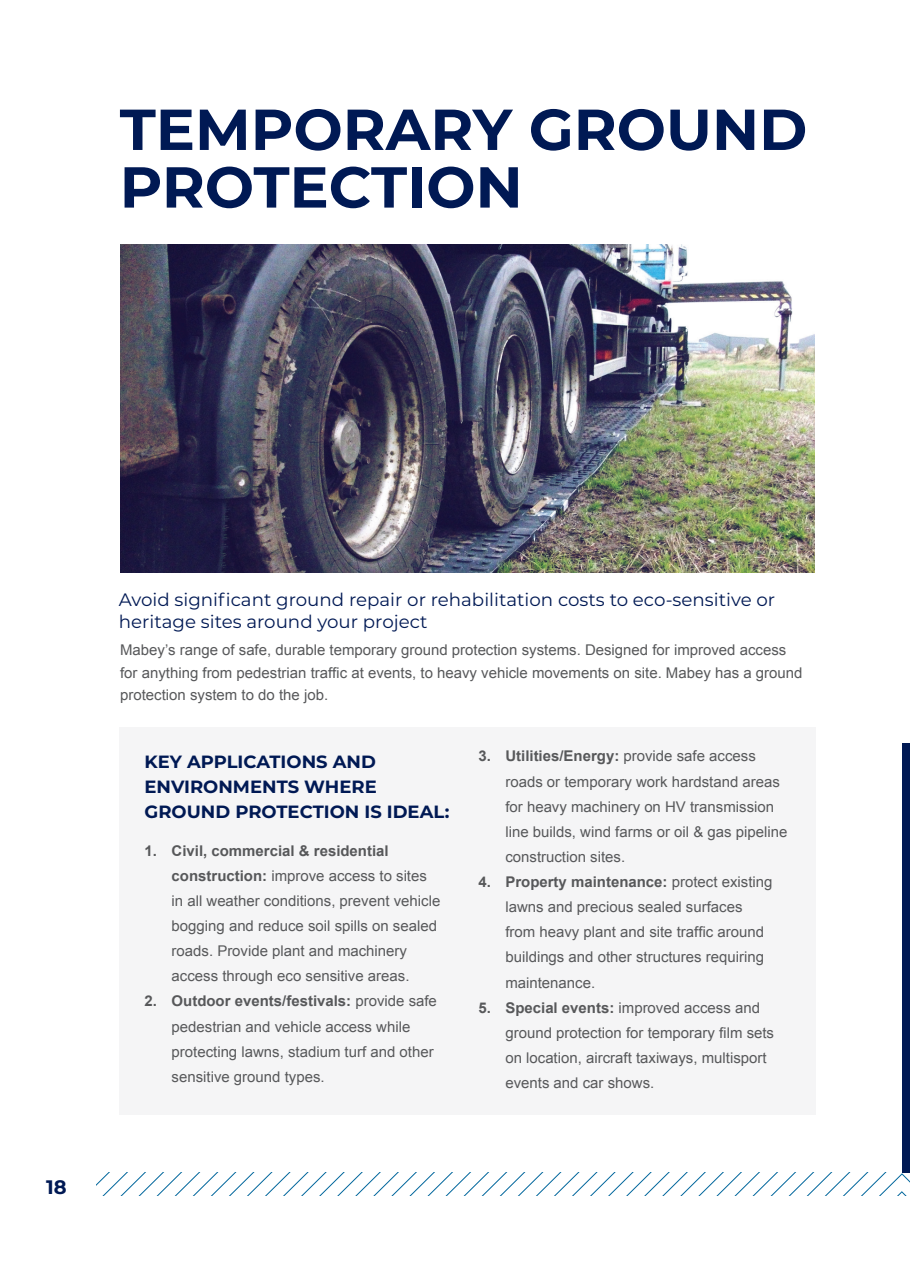
<style>
.page{position:relative;width:910px;height:1280px;background:#fff}
.page>*{position:absolute;margin:0;border:0;box-sizing:border-box;transform-origin:0 0}
.t1{font:700 57.6px "Montserrat";color:#001954}
.t2{font:700 19.5px "Montserrat";color:#001954}
.t3{font:18px/22.5px "Montserrat";color:#001954}
.t4{font:700 17.7px/25px "Montserrat";color:#001954}
.t5{font:14.85px/25px "Arial";color:#57585a}
.s1{font-weight:700}
</style>
<div class="page">
<div style="left:119px;top:727px;width:696px;height:388px;background:#f5f5f6"></div>
<img style="left:120px;top:245px;width:694px;height:328px">
<div style="left:902px;top:743px;width:8px;height:429px;background:#001954"></div>
<svg style="left:96px;top:1172px;width:814px;height:24px"></svg>
<p class="t1" style="left:120px;top:88px;width:689px">TEMPORARY GROUND</p>
<p class="t1" style="left:120px;top:146px;width:404px">PROTECTION</p>
<p class="t2" style="left:46px;top:1173px;width:22px">18</p>
<p class="t3" style="left:119px;top:587px;width:658px">Avoid significant ground repair or rehabilitation costs to eco-sensitive or heritage sites around your project</p>
<p class="t5" style="left:120px;top:639px;width:684px;line-height:22.5px">Mabey’s range of safe, durable temporary ground protection systems. Designed for improved access for anything from pedestrian traffic at events, to heavy vehicle movements on site. Mabey has a ground protection system to do the job.</p>
<p class="t4" style="left:145px;top:748px;width:306px">KEY APPLICATIONS AND<br>ENVIRONMENTS WHERE<br>GROUND PROTECTION IS IDEAL:</p>
<p class="t5" style="left:172px;top:838px;width:270px;text-indent:-27px"><span class="s1">1. Civil, commercial &amp; residential construction:</span> improve access to sites in all weather conditions, prevent vehicle bogging and reduce soil spills on sealed roads. Provide plant and machinery access through eco sensitive areas.</p>
<p class="t5" style="left:172px;top:989px;width:267px;text-indent:-27px"><span class="s1">2. Outdoor events/festivals:</span> provide safe pedestrian and vehicle access while protecting lawns, stadium turf and other sensitive ground types.</p>
<p class="t5" style="left:505px;top:744px;width:284px;text-indent:-27px"><span class="s1">3. Utilities/Energy:</span> provide safe access roads or temporary work hardstand areas for heavy machinery on HV transmission line builds, wind farms or oil &amp; gas pipeline construction sites.</p>
<p class="t5" style="left:505px;top:869px;width:269px;text-indent:-27px"><span class="s1">4. Property maintenance:</span> protect existing lawns and precious sealed surfaces from heavy plant and site traffic around buildings and other structures requiring maintenance.</p>
<p class="t5" style="left:505px;top:995px;width:270px;text-indent:-27px"><span class="s1">5. Special events:</span> improved access and ground protection for temporary film sets on location, aircraft taxiways, multisport events and car shows.</p>
</div>
